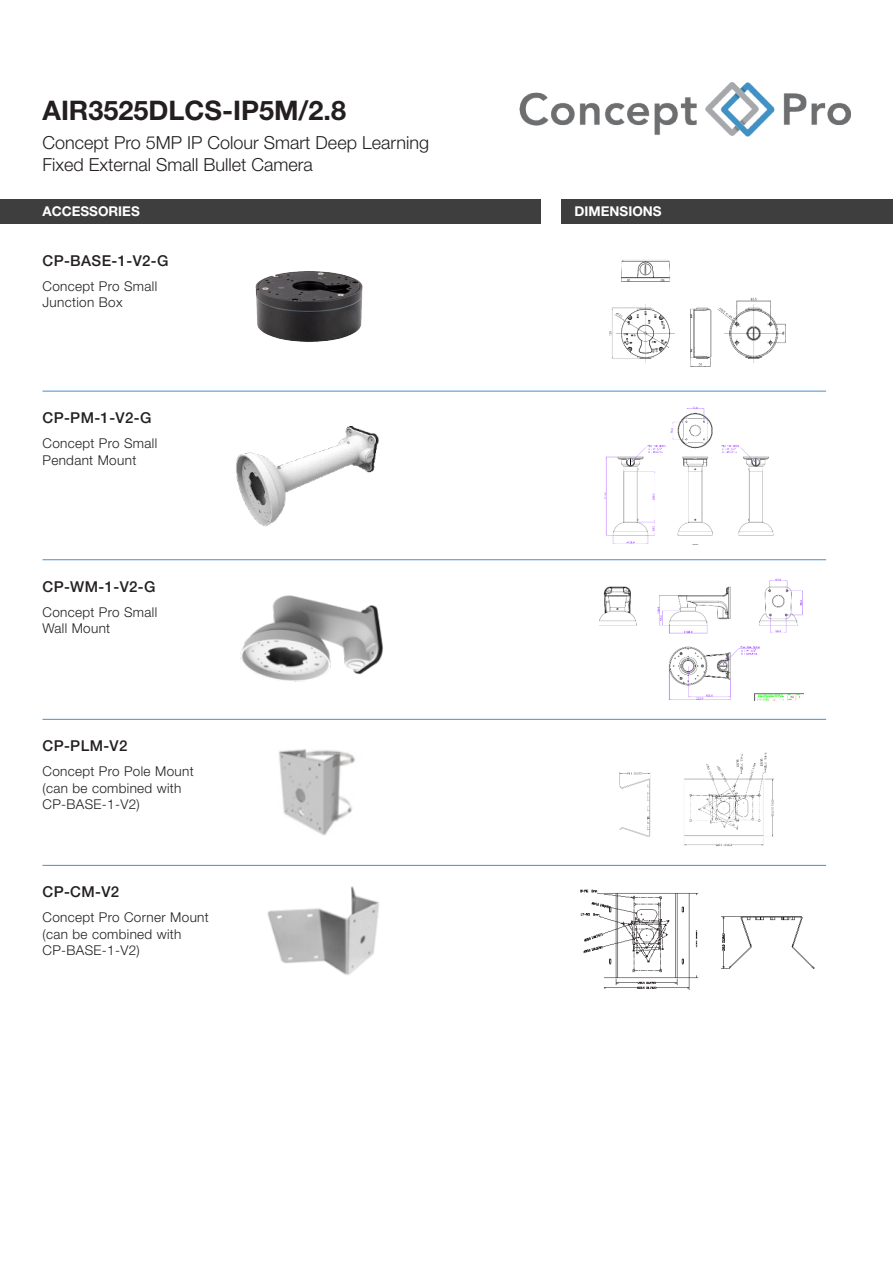
<style>
.page{position:relative;width:893px;height:1263px;background:#fff}
.page>*{position:absolute;margin:0;border:0;box-sizing:border-box;transform-origin:0 0}
.t1{font:700 27px "Helvetica Neue LT Pro";color:#231f20}
.t2{font:300 18px/21.6px "Helvetica Neue LT Pro";color:#231f20}
.t3{font:500 15px "Helvetica Neue LT Pro";letter-spacing:.025em;color:#231f20}
.t4{font:300 13.5px/16.5px "Helvetica Neue LT Pro";letter-spacing:.025em;color:#231f20}
.t5{font:700 13.5px "Helvetica Neue LT Pro";color:#fff}
</style>
<div class="page">
<img style="left:519px;top:83px;width:331px;height:54px">
<div style="left:0;top:199px;width:540px;height:25px;background:#3e3e3f"></div>
<div style="left:562px;top:199px;width:331px;height:25px;background:#3e3e3f"></div>
<hr style="left:43px;top:391px;width:783px;height:1px;background:#468fcc">
<hr style="left:43px;top:559px;width:783px;height:1px;background:#468fcc">
<hr style="left:43px;top:719px;width:783px;height:1px;background:#468fcc">
<hr style="left:43px;top:865px;width:783px;height:1px;background:#468fcc">
<img style="left:278px;top:749px;width:77px;height:87px">
<img style="left:267px;top:886px;width:112px;height:89px">
<img style="left:580px;top:889px;width:119px;height:101px">
<img style="left:721px;top:916px;width:94px;height:53px">
<img style="left:255px;top:271px;width:108px;height:71px">
<img style="left:604px;top:407px;width:169px;height:137px">
<img style="left:599px;top:578px;width:205px;height:122px">
<img style="left:619px;top:752px;width:155px;height:94px">
<img style="left:236px;top:426px;width:143px;height:101px">
<img style="left:240px;top:595px;width:143px;height:86px">
<img style="left:609px;top:260px;width:177px;height:107px">
<p class="t1" style="left:43px;top:94px;width:305px">AIR3525DLCS-IP5M/2.8</p>
<p class="t2" style="left:43px;top:131px;width:388px">Concept Pro 5MP IP Colour Smart Deep Learning<br>Fixed External Small Bullet Camera</p>
<p class="t5" style="left:43px;top:203px;width:99px">ACCESSORIES</p>
<p class="t5" style="left:575px;top:203px;width:88px">DIMENSIONS</p>
<p class="t3" style="left:43px;top:252px;width:128px">CP-BASE-1-V2-G</p>
<p class="t4" style="left:43px;top:278px;width:116px">Concept Pro Small<br>Junction Box</p>
<p class="t3" style="left:43px;top:409px;width:110px">CP-PM-1-V2-G</p>
<p class="t4" style="left:43px;top:435px;width:116px">Concept Pro Small<br>Pendant Mount</p>
<p class="t3" style="left:43px;top:578px;width:115px">CP-WM-1-V2-G</p>
<p class="t4" style="left:43px;top:604px;width:116px">Concept Pro Small<br>Wall Mount</p>
<p class="t3" style="left:43px;top:737px;width:86px">CP-PLM-V2</p>
<p class="t4" style="left:43px;top:763px;width:153px">Concept Pro Pole Mount (can be combined with<br>CP-BASE-1-V2)</p>
<p class="t3" style="left:43px;top:883px;width:78px">CP-CM-V2</p>
<p class="t4" style="left:43px;top:909px;width:168px">Concept Pro Corner Mount (can be combined with<br>CP-BASE-1-V2)</p>
</div>
